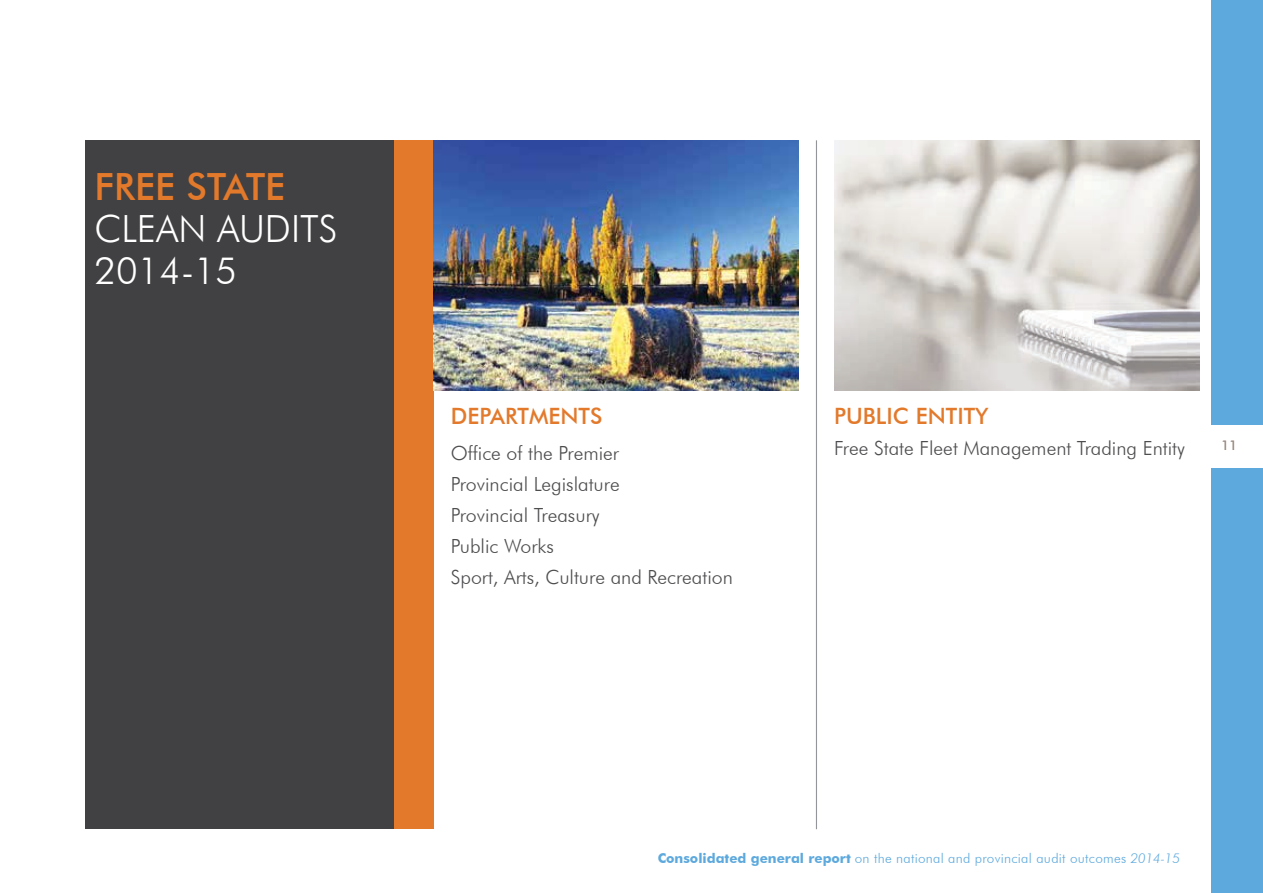
<style>
.page{position:relative;width:1263px;height:893px;background:#fff}
.page>*{position:absolute;margin:0;border:0;box-sizing:border-box;transform-origin:0 0}
.t1{font:300 37.5px/42px "Futura BT";color:#fff}
.t2{font:500 37.5px "Futura BT";color:#e2792b}
.t3{font:500 22.5px "Futura BT";color:#e2792b}
.t4{font:300 19.5px/31px "Futura BT";color:#4d4d4f}
.t5{font:300 13.5px "Futura BT";letter-spacing:.02em;color:#5da9dd}
.t6{font:500 13.5px "Futura BT";color:#97857b}
.s1{font-weight:700}
.s2{font-style:italic}
</style>
<div class="page">
<div style="left:1212px;top:0;width:51px;height:893px;background:#5da9dd"></div>
<div style="left:1209px;top:425px;width:54px;height:43px;background:#fff"></div>
<div style="left:85px;top:140px;width:309px;height:689px;background:#414042"></div>
<div style="left:394px;top:140px;width:40px;height:689px;background:#e2792b"></div>
<img style="left:434px;top:140px;width:365px;height:250px">
<img style="left:834px;top:140px;width:365px;height:250px">
<hr style="left:816px;top:140px;width:1px;height:689px;background:#939598">
<h1 class="t2" style="left:95px;top:164px;width:192px">FREE STATE</h1>
<h1 class="t1" style="left:95px;top:207px;width:244px">CLEAN AUDITS<br>2014-15</h1>
<p class="t3" style="left:451px;top:403px;width:153px">DEPARTMENTS</p>
<p class="t4" style="left:451px;top:437px;width:284px">Office of the Premier<br>Provincial Legislature<br>Provincial Treasury<br>Public Works<br>Sport, Arts, Culture and Recreation</p>
<p class="t3" style="left:834px;top:403px;width:156px">PUBLIC ENTITY</p>
<p class="t4" style="left:834px;top:433px;width:352px">Free State Fleet Management Trading Entity</p>
<p class="t6" style="left:1221px;top:436px;width:18px">11</p>
<p class="t5" style="left:658px;top:850px;width:524px"><span class="s1">Consolidated general report</span> on the national and provincial audit outcomes <span class="s2">2014-15</span></p>
</div>
